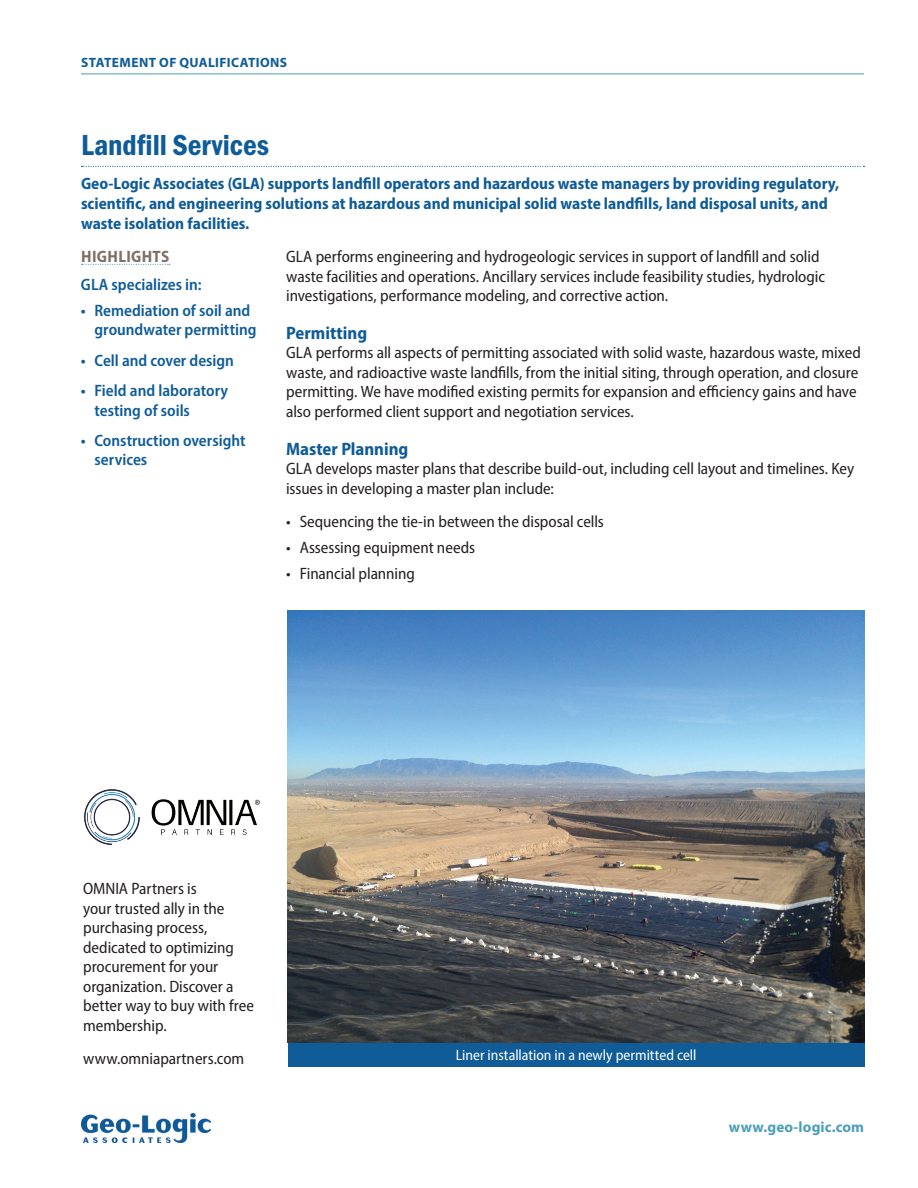
<style>
.page{position:relative;width:918px;height:1188px;background:#fff}
.page>*{position:absolute;margin:0;border:0;box-sizing:border-box;transform-origin:0 0}
.t1{font:30px "Franklin Gothic URW Con Dem";color:#0f5c99}
.t2{font:700 semi-condensed 18px "Myriad Pro";color:#0f5c99}
.t3{font:semi-condensed 16.5px/19.5px "Myriad Pro";letter-spacing:-.005em;color:#231f20}
.t4{font:700 semi-condensed 16.5px/19.8px "Myriad Pro";color:#0f5c99}
.t5{font:600 semi-condensed 16.5px/19.5px "Myriad Pro";color:#0f5c99}
.t6{font:700 semi-condensed 16.5px "Myriad Pro";letter-spacing:.02em;color:#7f7066}
.t7{font:semi-condensed 15px "Myriad Pro";color:#fff}
.t8{font:700 15px "Myriad Pro";letter-spacing:.005em;color:#4c9eb9}
.t9{font:700 13.5px "Myriad Pro";letter-spacing:.03em;color:#0f5c99}
</style>
<div class="page">
<img style="left:82px;top:1113px;width:129px;height:30px">
<hr style="left:81px;top:74px;width:783px;height:1px;background:#4c9eb9">
<div style="left:288px;top:1042px;width:577px;height:25px;background:#0f5c99"></div>
<img style="left:288px;top:610px;width:577px;height:432px">
<svg style="left:82px;top:264px;width:88px;height:1px"></svg>
<svg style="left:82px;top:166px;width:782px;height:1px"></svg>
<img style="left:84px;top:789px;width:176px;height:56px">
<p class="t9" style="left:81px;top:54px;width:208px">STATEMENT OF QUALIFICATIONS</p>
<h1 class="t1" style="left:81px;top:125px;width:190px">Landfill Services</h1>
<p class="t4" style="left:81px;top:173px;width:760px">Geo-Logic Associates (GLA) supports landfill operators and hazardous waste managers by providing regulatory, scientific, and engineering solutions at hazardous and municipal solid waste landfills, land disposal units, and waste isolation facilities.</p>
<p class="t6" style="left:81px;top:246px;width:90px">HIGHLIGHTS</p>
<p class="t5" style="left:81px;top:274px;width:122px">GLA specializes in:</p>
<p class="t5" style="left:94px;top:300px;width:164px;text-indent:-13px">• Remediation of soil and groundwater permitting</p>
<p class="t5" style="left:81px;top:350px;width:155px">• Cell and cover design</p>
<p class="t5" style="left:94px;top:380px;width:135px;text-indent:-13px">• Field and laboratory testing of soils</p>
<p class="t5" style="left:94px;top:430px;width:153px;text-indent:-13px">• Construction oversight services</p>
<p class="t3" style="left:286px;top:247px;width:541px">GLA performs engineering and hydrogeologic services in support of landfill and solid waste facilities and operations. Ancillary services include feasibility studies, hydrologic investigations, performance modeling, and corrective action.</p>
<p class="t2" style="left:286px;top:321px;width:83px">Permitting</p>
<p class="t3" style="left:286px;top:343px;width:576px">GLA performs all aspects of permitting associated with solid waste, hazardous waste, mixed waste, and radioactive waste landfills, from the initial siting, through operation, and closure permitting. We have modified existing permits for expansion and efficiency gains and have also performed client support and negotiation services.</p>
<p class="t2" style="left:286px;top:437px;width:124px">Master Planning</p>
<p class="t3" style="left:286px;top:459px;width:570px">GLA develops master plans that describe build-out, including cell layout and timelines. Key issues in developing a master plan include:</p>
<p class="t3" style="left:286px;top:511px;width:319px">• Sequencing the tie-in between the disposal cells</p>
<p class="t3" style="left:286px;top:537px;width:190px">• Assessing equipment needs</p>
<p class="t3" style="left:286px;top:564px;width:130px">• Financial planning</p>
<p class="t3" style="left:83px;top:879px;width:172px">OMNIA Partners is<br>your trusted ally in the purchasing process, dedicated to optimizing procurement for your organization. Discover a better way to buy with free membership.</p>
<p class="t3" style="left:83px;top:1048px;width:163px">www.omniapartners.com</p>
<p class="t7" style="left:456px;top:1046px;width:242px">Liner installation in a newly permitted cell</p>
<p class="t8" style="left:729px;top:1117px;width:137px">www.geo-logic.com</p>
</div>
